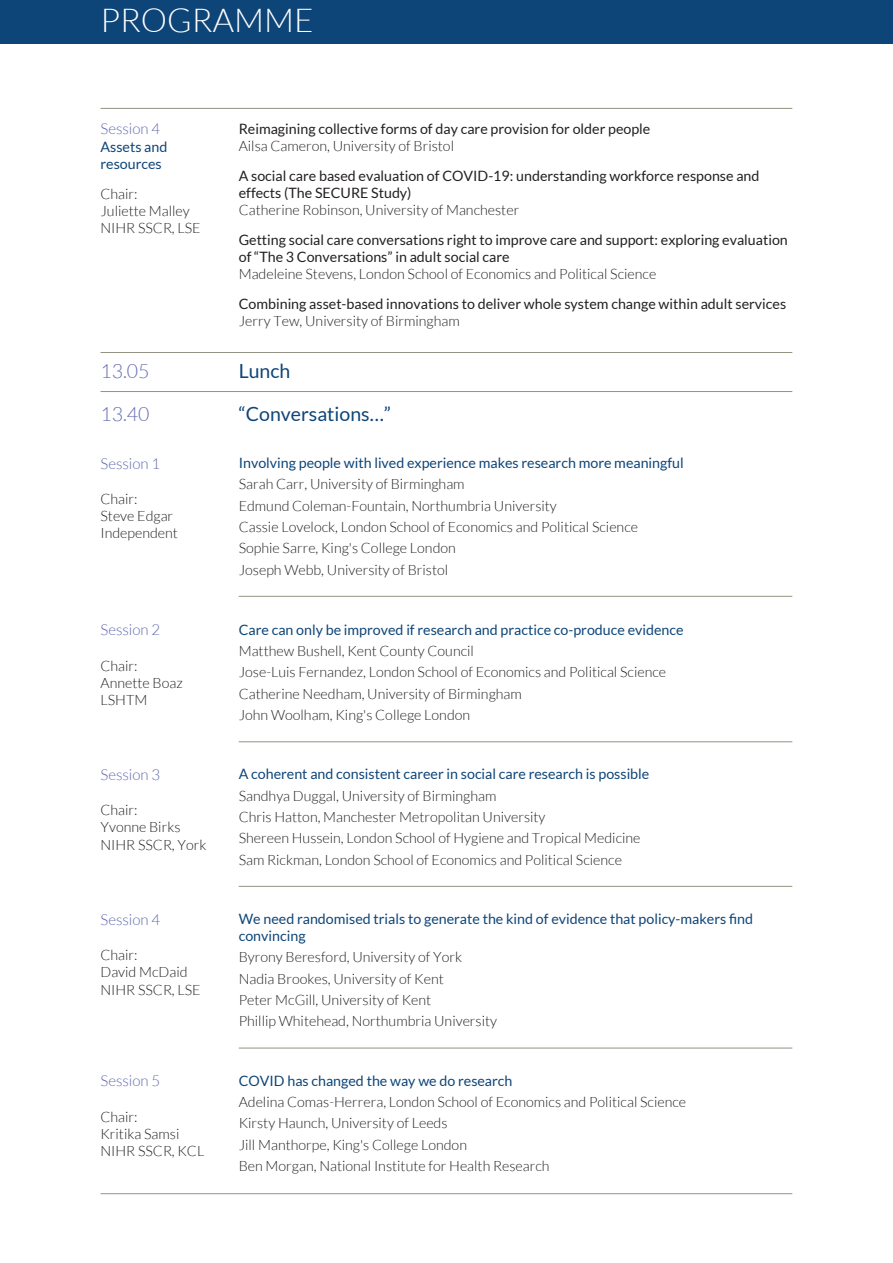
<style>
.page{position:relative;width:893px;height:1263px;background:#fff}
.page>*{position:absolute;margin:0;border:0;box-sizing:border-box;transform-origin:0 0}
.t1{font:300 33px "Lato";color:#fff}
.t2{font:19.5px "Lato";color:#0e4578}
.t3{font:300 19.5px "Lato";color:#616ab1}
.t4{font:300 15px "Lato";color:#616ab1}
.t5{font:300 14.25px/21.3px "Lato";color:#231f20}
.t6{font:14.25px/17.1px "Lato";color:#231f20}
.t7{font:14.25px/17.1px "Lato";color:#0e4578}
</style>
<div class="page">
<div style="left:0;top:0;width:893px;height:44px;background:#0e4578"></div>
<hr style="left:239px;top:596px;width:553px;height:1px;background:#959384">
<hr style="left:239px;top:741px;width:553px;height:1px;background:#959384">
<hr style="left:239px;top:886px;width:553px;height:1px;background:#959384">
<hr style="left:239px;top:1048px;width:553px;height:1px;background:#959384">
<hr style="left:100px;top:108px;width:692px;height:1px;background:#959384">
<hr style="left:100px;top:352px;width:692px;height:1px;background:#959384">
<hr style="left:100px;top:391px;width:692px;height:1px;background:#959384">
<hr style="left:100px;top:1193px;width:692px;height:1px;background:#959384">
<h1 class="t1" style="left:100px;top:-1px;width:215px">PROGRAMME</h1>
<p class="t4" style="left:100px;top:120px;width:61px">Session 4</p>
<p class="t7" style="left:100px;top:138px;width:68px">Assets and resources</p>
<p class="t5" style="left:100px;top:185px;width:102px;line-height:17.1px">Chair:<br>Juliette Malley<br>NIHR SSCR, LSE</p>
<p class="t6" style="left:239px;top:120px;width:413px">Reimagining collective forms of day care provision for older people</p>
<p class="t5" style="left:239px;top:135px;width:217px">Ailsa Cameron, University of Bristol</p>
<p class="t6" style="left:239px;top:167px;width:522px">A social care based evaluation of COVID-19: understanding workforce response and effects (The SECURE Study)</p>
<p class="t5" style="left:239px;top:199px;width:282px">Catherine Robinson, University of Manchester</p>
<p class="t6" style="left:239px;top:231px;width:551px">Getting social care conversations right to improve care and support: exploring evaluation of “The 3 Conversations” in adult social care</p>
<p class="t5" style="left:239px;top:263px;width:419px">Madeleine Stevens, London School of Economics and Political Science</p>
<p class="t6" style="left:239px;top:295px;width:549px">Combining asset-based innovations to deliver whole system change within adult services</p>
<p class="t5" style="left:239px;top:310px;width:223px">Jerry Tew, University of Birmingham</p>
<h2 class="t3" style="left:100px;top:359px;width:51px">13.05</h2>
<h2 class="t2" style="left:239px;top:359px;width:53px">Lunch</h2>
<h2 class="t3" style="left:100px;top:402px;width:51px">13.40</h2>
<h2 class="t2" style="left:239px;top:402px;width:154px">“Conversations…”</h2>
<p class="t4" style="left:100px;top:454px;width:61px">Session 1</p>
<p class="t5" style="left:100px;top:490px;width:79px;line-height:17.1px">Chair:<br>Steve Edgar<br>Independent</p>
<p class="t7" style="left:239px;top:454px;width:447px">Involving people with lived experience makes research more meaningful</p>
<p class="t5" style="left:239px;top:473px;width:401px">Sarah Carr, University of Birmingham<br>Edmund Coleman-Fountain, Northumbria University<br>Cassie Lovelock, London School of Economics and Political Science Sophie Sarre, King's College London<br>Joseph Webb, University of Bristol</p>
<p class="t4" style="left:100px;top:620px;width:61px">Session 2</p>
<p class="t5" style="left:100px;top:657px;width:84px;line-height:17.1px">Chair:<br>Annette Boaz<br>LSHTM</p>
<p class="t4" style="left:100px;top:765px;width:61px">Session 3</p>
<p class="t5" style="left:100px;top:801px;width:107px;line-height:17.4px">Chair:<br>Yvonne Birks<br>NIHR SSCR, York</p>
<p class="t4" style="left:100px;top:910px;width:61px">Session 4</p>
<p class="t5" style="left:100px;top:946px;width:102px;line-height:17.4px">Chair:<br>David McDaid<br>NIHR SSCR, LSE</p>
<p class="t4" style="left:100px;top:1071px;width:61px">Session 5</p>
<p class="t5" style="left:100px;top:1107px;width:105px;line-height:17.1px">Chair:<br>Kritika Samsi<br>NIHR SSCR, KCL</p>
<p class="t7" style="left:239px;top:621px;width:446px">Care can only be improved if research and practice co-produce evidence</p>
<p class="t5" style="left:239px;top:640px;width:429px">Matthew Bushell, Kent County Council<br>Jose-Luis Fernandez, London School of Economics and Political Science Catherine Needham, University of Birmingham<br>John Woolham, King's College London</p>
<p class="t7" style="left:239px;top:765px;width:412px">A coherent and consistent career in social care research is possible</p>
<p class="t5" style="left:239px;top:784px;width:403px">Sandhya Duggal, University of Birmingham<br>Chris Hatton, Manchester Metropolitan University<br>Shereen Hussein, London School of Hygiene and Tropical Medicine Sam Rickman, London School of Economics and Political Science</p>
<p class="t7" style="left:239px;top:910px;width:516px">We need randomised trials to generate the kind of evidence that policy-makers find convincing</p>
<p class="t5" style="left:239px;top:946px;width:260px">Byrony Beresford, University of York Nadia Brookes, University of Kent<br>Peter McGill, University of Kent<br>Phillip Whitehead, Northumbria University</p>
<p class="t7" style="left:239px;top:1071px;width:275px">COVID has changed the way we do research</p>
<p class="t5" style="left:239px;top:1091px;width:449px">Adelina Comas-Herrera, London School of Economics and Political Science Kirsty Haunch, University of Leeds<br>Jill Manthorpe, King's College London<br>Ben Morgan, National Institute for Health Research</p>
</div>
